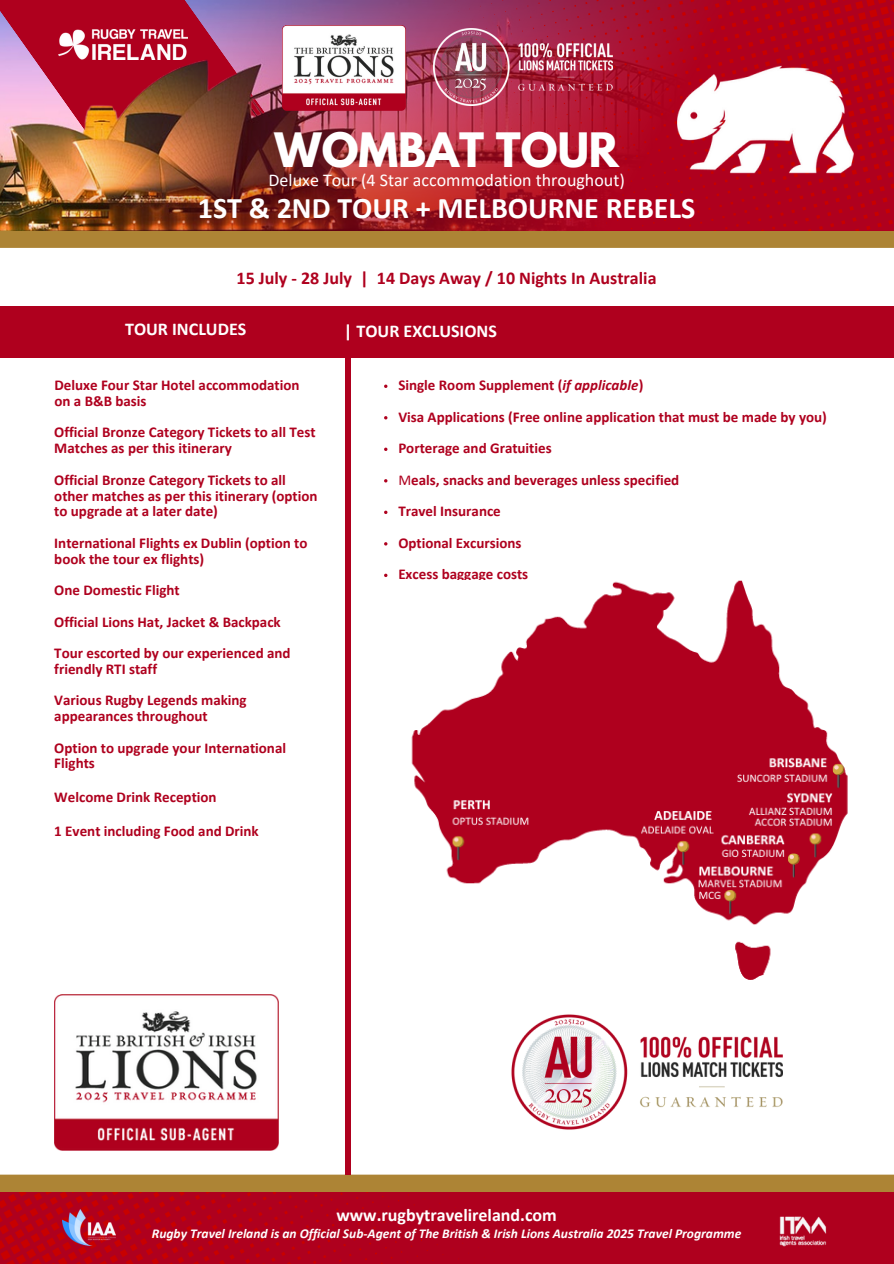
<style>
.page{position:relative;width:894px;height:1264px;background:#fff}
.page>*{position:absolute;margin:0;border:0;box-sizing:border-box;transform-origin:0 0}
.t1{font:700 42px "League Spartan";color:#fff}
.t2{font:700 30px "Calibri";color:#fff}
.t3{font:700 18px "Calibri";color:#fff}
.t4{font:700 18px "Calibri";color:#af001e}
.t5{font:18px "Calibri";color:#fff}
.t6{font:700 15px/15.8px "Calibri";color:#af001e}
.t7{font:italic 700 13.5px "Calibri";color:#fff}
.s1{font-style:italic}
.s2{font-weight:400}
</style>
<div class="page">
<div style="left:0;top:0;width:893px;height:1263px;background:#af001e"></div>
<img style="left:14px;top:0;width:290px;height:231px">
<svg style="left:0;top:1191px;width:538px;height:72px"></svg>
<svg style="left:304px;top:0;width:589px;height:231px"></svg>
<div style="left:0;top:231px;width:893px;height:960px;background:#fff"></div>
<img style="left:58px;top:29px;width:130px;height:30px">
<div style="left:0;top:306px;width:893px;height:52px;background:#af001e"></div>
<div style="left:345px;top:337px;width:5px;height:837px;background:#af001e"></div>
<img style="left:63px;top:1209px;width:53px;height:36px">
<img style="left:779px;top:1216px;width:48px;height:31px">
<img style="left:282px;top:25px;width:123px;height:86px">
<img style="left:433px;top:29px;width:179px;height:76px">
<svg style="left:384px;top:384px;width:3px;height:4px"></svg>
<svg style="left:384px;top:447px;width:3px;height:4px"></svg>
<svg style="left:384px;top:510px;width:3px;height:4px"></svg>
<svg style="left:384px;top:573px;width:3px;height:4px"></svg>
<img style="left:389px;top:580px;width:462px;height:399px">
<img style="left:501px;top:1003px;width:281px;height:137px">
<img style="left:54px;top:994px;width:224px;height:156px">
<img style="left:674px;top:59px;width:179px;height:124px">
<h6 class="t1" style="left:274px;top:129px;width:346px">WOMBAT TOUR</h6>
<h6 class="t2" style="left:198px;top:195px;width:499px">1ST &amp; 2ND TOUR + MELBOURNE REBELS</h6>
<h5 class="t5" style="left:268px;top:173px;width:357px">Deluxe Tour (4 Star accommodation throughout)</h5>
<h6 class="t4" style="left:236px;top:270px;width:421px">15 July - 28 July | 14 Days Away / 10 Nights In Australia</h6>
<h6 class="t3" style="left:125px;top:321px;width:123px">TOUR INCLUDES</h6>
<h2 class="t3" style="left:344px;top:324px;width:154px">| TOUR EXCLUSIONS</h2>
<h4 class="t6" style="left:398px;top:378px;width:246px">Single Room Supplement (<span class="s1">if applicable</span>)</h4>
<h3 class="t6" style="left:398px;top:410px;width:430px">Visa Applications (Free online application that must be made by you)</h3>
<h3 class="t6" style="left:398px;top:441px;width:155px">Porterage and Gratuities</h3>
<h6 class="t6" style="left:398px;top:473px;width:282px"><span class="s2">M</span>eals, snacks and beverages unless specified</h6>
<h6 class="t6" style="left:398px;top:504px;width:104px">Travel Insurance</h6>
<h6 class="t6" style="left:398px;top:536px;width:125px">Optional Excursions</h6>
<h6 class="t6" style="left:398px;top:567px;width:131px">Excess baggage costs</h6>
<h6 class="t6" style="left:54px;top:378px;width:246px">Deluxe Four Star Hotel accommodation on a B&amp;B basis</h6>
<p class="t6" style="left:54px;top:426px;width:262px">Official Bronze Category Tickets to all Test<br>Matches as per this itinerary</p>
<p class="t6" style="left:54px;top:473px;width:264px">Official Bronze Category Tickets to all other matches as per this itinerary (option to upgrade at a later date)</p>
<p class="t6" style="left:54px;top:536px;width:254px">International Flights ex Dublin (option to book the tour ex flights)</p>
<p class="t6" style="left:54px;top:575px;width:238px;line-height:31.5px">One Domestic Flight<br>Official Lions Hat, Jacket &amp; Backpack<br>Tour escorted by our experienced and</p>
<p class="t6" style="left:54px;top:654px;width:194px;line-height:31.5px">friendly RTI staff<br>Various Rugby Legends making</p>
<p class="t6" style="left:54px;top:701px;width:233px;line-height:31.5px">appearances throughout<br>Option to upgrade your International</p>
<p class="t6" style="left:54px;top:756px;width:42px">Flights</p>
<p class="t6" style="left:54px;top:789px;width:164px">Welcome Drink Reception</p>
<p class="t6" style="left:54px;top:822px;width:206px">1 Event including Food and Drink</p>
<p class="t3" style="left:336px;top:1207px;width:222px">www.rugbytravelireland.com</p>
<p class="t7" style="left:152px;top:1228px;width:591px">Rugby Travel Ireland is an Official Sub-Agent of The British &amp; Irish Lions Australia 2025 Travel Programme</p>
</div>
